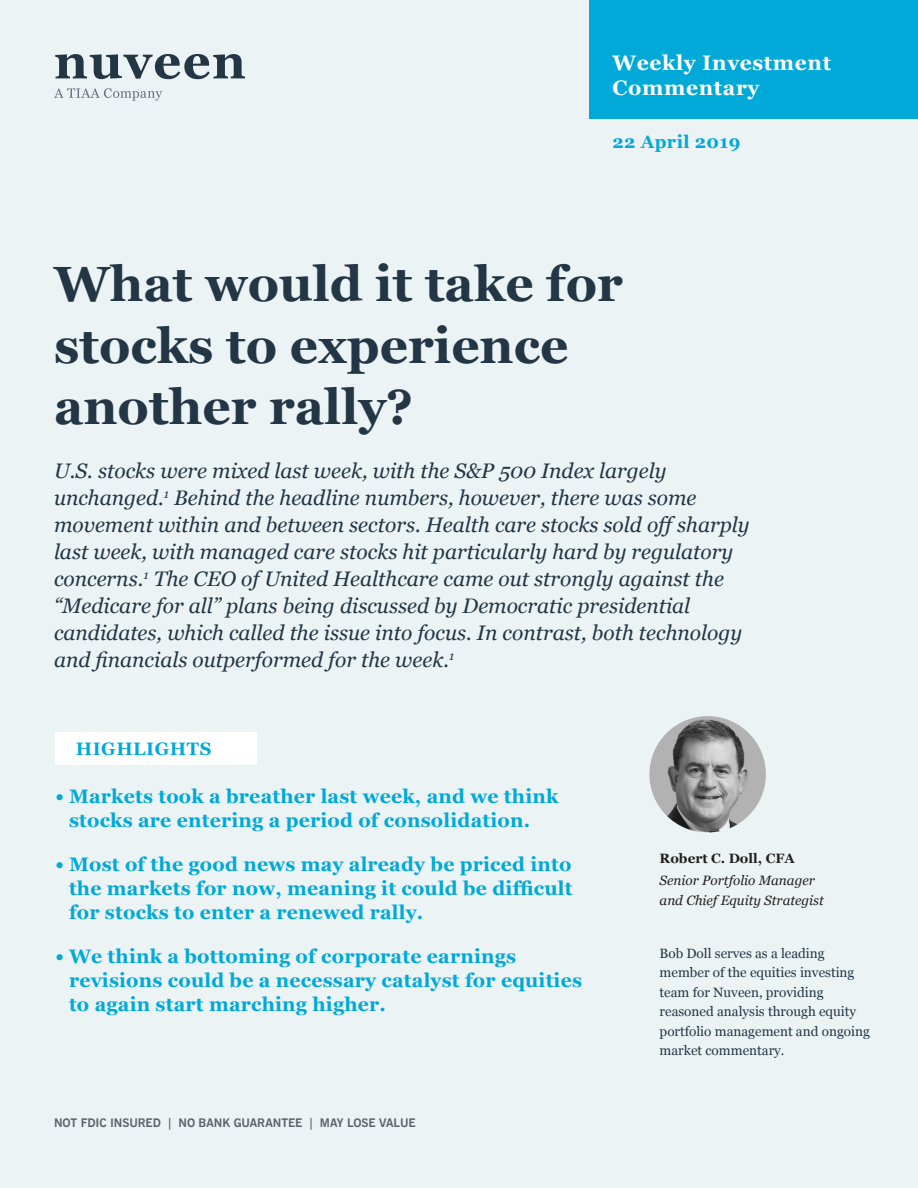
<style>
.page{position:relative;width:918px;height:1188px;background:#ecf3f4}
.page>*{position:absolute;margin:0;border:0;box-sizing:border-box;transform-origin:0 0}
.Headline{font:700 49.5px/61.5px "Georgia";color:#233645}
.Intro_Copy{font:italic 21px/27px "Georgia";color:#233645}
.Commentary_Heading{font:700 21px/25.2px "Georgia";letter-spacing:.03em;color:#fff}
.t1{font:700 19.5px/24px "Georgia";letter-spacing:.01em;color:#00a9d8}
.Date{font:700 18px "Georgia";letter-spacing:.02em;color:#00a9d8}
.Highlights_Heading{font:700 18px "Georgia";letter-spacing:.03em;color:#00a9d8}
.Body{font:13.5px/19.5px "Georgia";color:#233645}
.Body_Copy{font:italic 13.5px/19.5px "Georgia";color:#231f20}
.Body_Copy-2{font:700 13.5px "Georgia";color:#231f20}
.Not_May_No{font:700 12px "News Gothic BT";letter-spacing:-.01em;color:#5f6369}
</style>
<div class="page">
<div style="left:590px;top:0;width:328px;height:118px;background:#00a9d8"></div>
<div style="left:56px;top:732px;width:201px;height:32px;background:#fff"></div>
<img style="left:649px;top:716px;width:117px;height:117px;border-radius:58px">
<svg style="left:55px;top:54px;width:190px;height:25px"></svg>
<svg style="left:54px;top:88px;width:108px;height:13px"></svg>
<p class="Commentary_Heading" style="left:613px;top:49px;width:220px">Weekly Investment<br>Commentary</p>
<p class="Date" style="left:613px;top:128px;width:129px">22 April 2019</p>
<p class="Headline" style="left:54px;top:251px;width:571px">What would it take for stocks to experience another rally?</p>
<p class="Intro_Copy" style="left:54px;top:457px;width:697px">U.S. stocks were mixed last week, with the S&amp;P 500 Index largely unchanged.<sup>1</sup> Behind the headline numbers, however, there was some movement within and between sectors. Health care stocks sold off sharply last week, with managed care stocks hit particularly hard by regulatory concerns.<sup>1</sup> The CEO of United Healthcare came out strongly against the “Medicare for all” plans being discussed by Democratic presidential candidates, which called the issue into focus. In contrast, both technology and financials outperformed for the week.<sup>1</sup></p>
<p class="Highlights_Heading" style="left:76px;top:735px;width:137px">HIGHLIGHTS</p>
<p class="t1" style="left:69px;top:783px;width:491px;text-indent:-14px">• Markets took a breather last week, and we think stocks are entering a period of consolidation.</p>
<p class="t1" style="left:69px;top:851px;width:505px;text-align:justify;text-indent:-14px">• Most of the good news may already be priced into the markets for now, meaning it could be difficult for stocks to enter a renewed rally.</p>
<p class="t1" style="left:69px;top:943px;width:515px;text-indent:-14px">• We think a bottoming of corporate earnings revisions could be a necessary catalyst for equities to again start marching higher.</p>
<p class="Not_May_No" style="left:54px;top:1115px;width:363px">NOT FDIC INSURED | NO BANK GUARANTEE | MAY LOSE VALUE</p>
<p class="Body_Copy-2" style="left:660px;top:848px;width:137px">Robert C. Doll, CFA</p>
<p class="Body_Copy" style="left:660px;top:870px;width:166px">Senior Portfolio Manager and Chief Equity Strategist</p>
<p class="Body" style="left:660px;top:943px;width:212px">Bob Doll serves as a leading member of the equities investing team for Nuveen, providing reasoned analysis through equity portfolio management and ongoing market commentary.</p>
</div>
